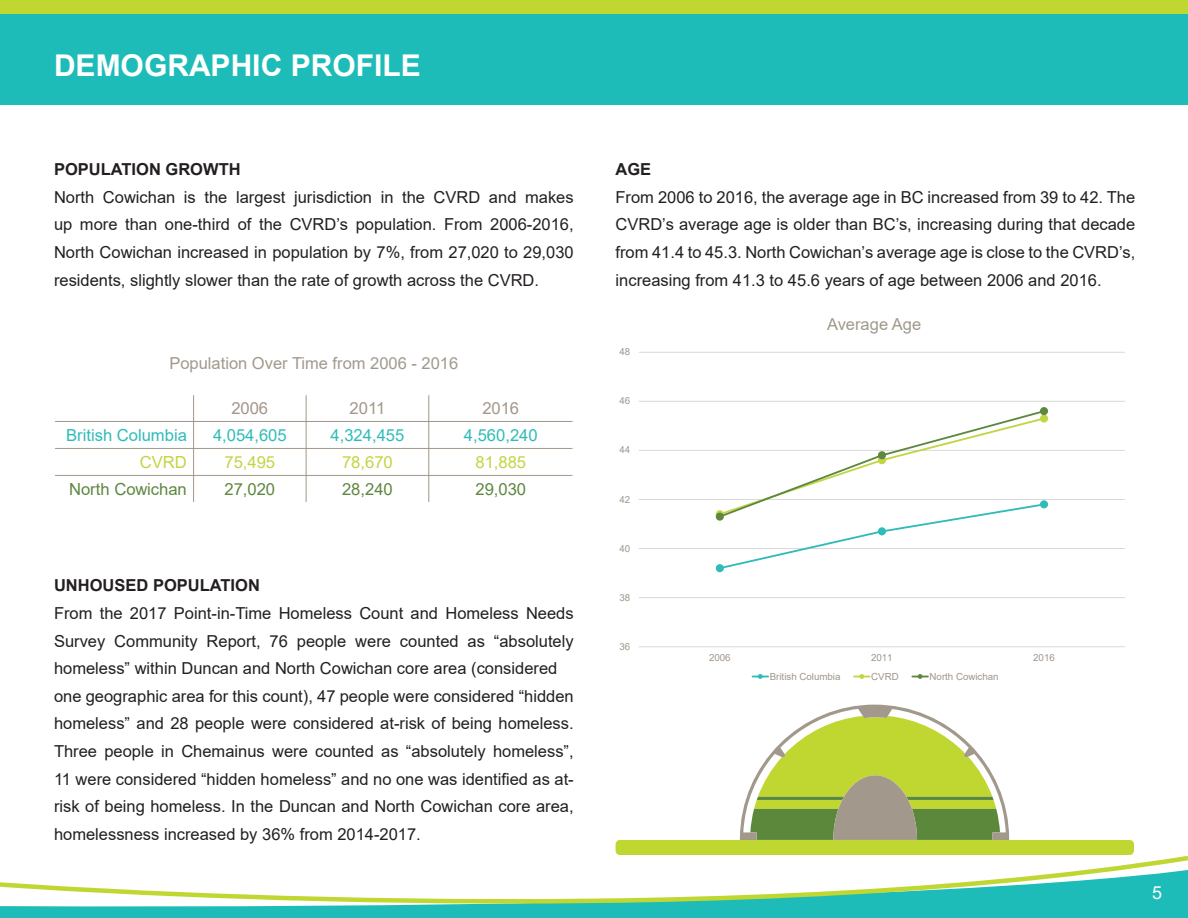
<style>
.page{position:relative;width:1188px;height:918px;background:#fff}
.page>*{position:absolute;margin:0;border:0;box-sizing:border-box;transform-origin:0 0}
.t1{font:700 30px "Arial";color:#fff}
.t2{font:18px "Arial";color:#fff}
.t3{font:16.65px "Arial";letter-spacing:-.005em;color:#2fbcb8}
.t4{font:16.65px "Arial";letter-spacing:-.005em;color:#5e8740}
.t5{font:16.65px "Arial";letter-spacing:-.005em;color:#c1d642}
.t6{font:16.65px "Arial";letter-spacing:-.005em;color:#a2978a}
.Body{font:16.5px/27.6px "Arial";color:#231f20;text-align:justify}
.Theme_Intro{font:16.5px "Arial";color:#a1998c}
.Sub-Header{font:700 16.5px "Arial";color:#231f20}
.t7{font:9.75px "Arial";color:#a2978a}
</style>
<div class="page">
<svg style="left:0;top:853px;width:1188px;height:65px"></svg>
<div style="left:0;top:0;width:1188px;height:105px;background:#1dbcb8"></div>
<div style="left:0;top:0;width:1188px;height:14px;background:#c1d731"></div>
<svg style="left:740px;top:705px;width:269px;height:135px"></svg>
<div style="left:616px;top:840px;width:518px;height:15px;background:#c1d731;border-radius:4px"></div>
<hr style="left:193px;top:394px;width:1px;height:109px;background:#a2978a">
<hr style="left:306px;top:394px;width:1px;height:109px;background:#a2978a">
<hr style="left:428px;top:394px;width:1px;height:109px;background:#a2978a">
<hr style="left:54px;top:421px;width:519px;height:1px;background:#a2978a">
<hr style="left:54px;top:448px;width:519px;height:1px;background:#a2978a">
<hr style="left:54px;top:475px;width:519px;height:1px;background:#a2978a">
<hr style="left:54px;top:394px;width:1px;height:109px;background:#fff">
<hr style="left:572px;top:394px;width:1px;height:109px;background:#fff">
<hr style="left:54px;top:394px;width:519px;height:1px;background:#fff">
<hr style="left:54px;top:502px;width:519px;height:1px;background:#fff">
<hr style="left:639px;top:597px;width:486px;height:1px;background:#d9d9d9">
<hr style="left:639px;top:548px;width:486px;height:1px;background:#d9d9d9">
<hr style="left:639px;top:499px;width:486px;height:1px;background:#d9d9d9">
<hr style="left:639px;top:450px;width:486px;height:1px;background:#d9d9d9">
<hr style="left:639px;top:401px;width:486px;height:1px;background:#d9d9d9">
<hr style="left:639px;top:352px;width:486px;height:1px;background:#d9d9d9">
<hr style="left:639px;top:646px;width:486px;height:1px;background:#d9d9d9">
<div style="left:716px;top:564px;width:8px;height:8px;background:#2fbcb8;border-radius:50%"></div>
<svg style="left:1040px;top:414px;width:8px;height:9px"></svg>
<svg style="left:718px;top:411px;width:328px;height:159px"></svg>
<div style="left:716px;top:513px;width:8px;height:8px;background:#5e8740;border-radius:50%"></div>
<div style="left:878px;top:451px;width:8px;height:8px;background:#5e8740;border-radius:50%"></div>
<div style="left:1040px;top:407px;width:8px;height:8px;background:#5e8740;border-radius:50%"></div>
<svg style="left:753px;top:674px;width:15px;height:5px"></svg>
<svg style="left:854px;top:674px;width:16px;height:5px"></svg>
<svg style="left:912px;top:674px;width:16px;height:5px"></svg>
<p class="t1" style="left:54px;top:45px;width:368px">DEMOGRAPHIC PROFILE</p>
<p class="Sub-Header" style="left:54px;top:158px;width:188px">POPULATION GROWTH</p>
<p class="Body" style="left:54px;top:183px;width:521px">North Cowichan is the largest jurisdiction in the CVRD and makes up more than one-third of the CVRD’s population. From 2006-2016, North Cowichan increased in population by 7%, from 27,020 to 29,030 residents, slightly slower than the rate of growth across the CVRD.</p>
<p class="Theme_Intro" style="left:169px;top:352px;width:290px">Population Over Time from 2006 - 2016</p>
<p class="t6" style="left:231px;top:397px;width:38px">2006</p>
<p class="t6" style="left:350px;top:397px;width:37px">2011</p>
<p class="t6" style="left:482px;top:397px;width:38px">2016</p>
<p class="t3" style="left:66px;top:424px;width:122px">British Columbia</p>
<p class="t3" style="left:213px;top:424px;width:75px">4,054,605</p>
<p class="t3" style="left:331px;top:424px;width:75px">4,324,455</p>
<p class="t3" style="left:464px;top:424px;width:75px">4,560,240</p>
<p class="t5" style="left:140px;top:451px;width:49px">CVRD</p>
<p class="t5" style="left:225px;top:451px;width:52px">75,495</p>
<p class="t5" style="left:342px;top:451px;width:52px">78,670</p>
<p class="t5" style="left:475px;top:451px;width:52px">81,885</p>
<p class="t4" style="left:69px;top:478px;width:119px">North Cowichan</p>
<p class="t4" style="left:225px;top:478px;width:52px">27,020</p>
<p class="t4" style="left:342px;top:478px;width:52px">28,240</p>
<p class="t4" style="left:475px;top:478px;width:52px">29,030</p>
<p class="Sub-Header" style="left:54px;top:574px;width:207px">UNHOUSED POPULATION</p>
<p class="Body" style="left:54px;top:599px;width:521px">From the 2017 Point-in-Time Homeless Count and Homeless Needs Survey Community Report, 76 people were counted as “absolutely homeless” within Duncan and North Cowichan core area (considered</p>
<p class="Body" style="left:54px;top:682px;width:521px;text-align:left">one geographic area for this count), 47 people were considered “hidden homeless” and 28 people were considered at-risk of being homeless.<br>Three people in Chemainus were counted as “absolutely homeless”, 11 were considered “hidden homeless” and no one was identified as at&shy;risk of being homeless. In the Duncan and North Cowichan core area, homelessness increased by 36% from 2014-2017.</p>
<p class="Sub-Header" style="left:616px;top:158px;width:37px">AGE</p>
<p class="Body" style="left:616px;top:183px;width:521px">From 2006 to 2016, the average age in BC increased from 39 to 42. The CVRD’s average age is older than BC’s, increasing during that decade from 41.4 to 45. 3. North Cowichan’s average age is close to the CVRD’s, increasing from 41. 3 to 45. 6 years of age between 2006 and 2016.</p>
<p class="t7" style="left:620px;top:345px;width:12px">48</p>
<p class="t7" style="left:620px;top:394px;width:12px">46</p>
<p class="t7" style="left:620px;top:443px;width:12px">44</p>
<p class="t7" style="left:620px;top:492px;width:12px">42</p>
<p class="t7" style="left:620px;top:541px;width:12px">40</p>
<p class="t7" style="left:620px;top:591px;width:12px">38</p>
<p class="t7" style="left:620px;top:640px;width:12px">36</p>
<p class="Theme_Intro" style="left:827px;top:313px;width:96px">Average Age</p>
<p class="t7" style="left:709px;top:651px;width:23px">2006</p>
<p class="t7" style="left:871px;top:651px;width:23px">2011</p>
<p class="t7" style="left:1033px;top:651px;width:23px">2016</p>
<p class="t7" style="left:770px;top:669px;width:72px">British Columbia</p>
<p class="t7" style="left:871px;top:669px;width:29px">CVRD</p>
<p class="t7" style="left:930px;top:669px;width:71px">North Cowichan</p>
<p class="t2" style="left:1152px;top:880px;width:12px">5</p>
</div>
